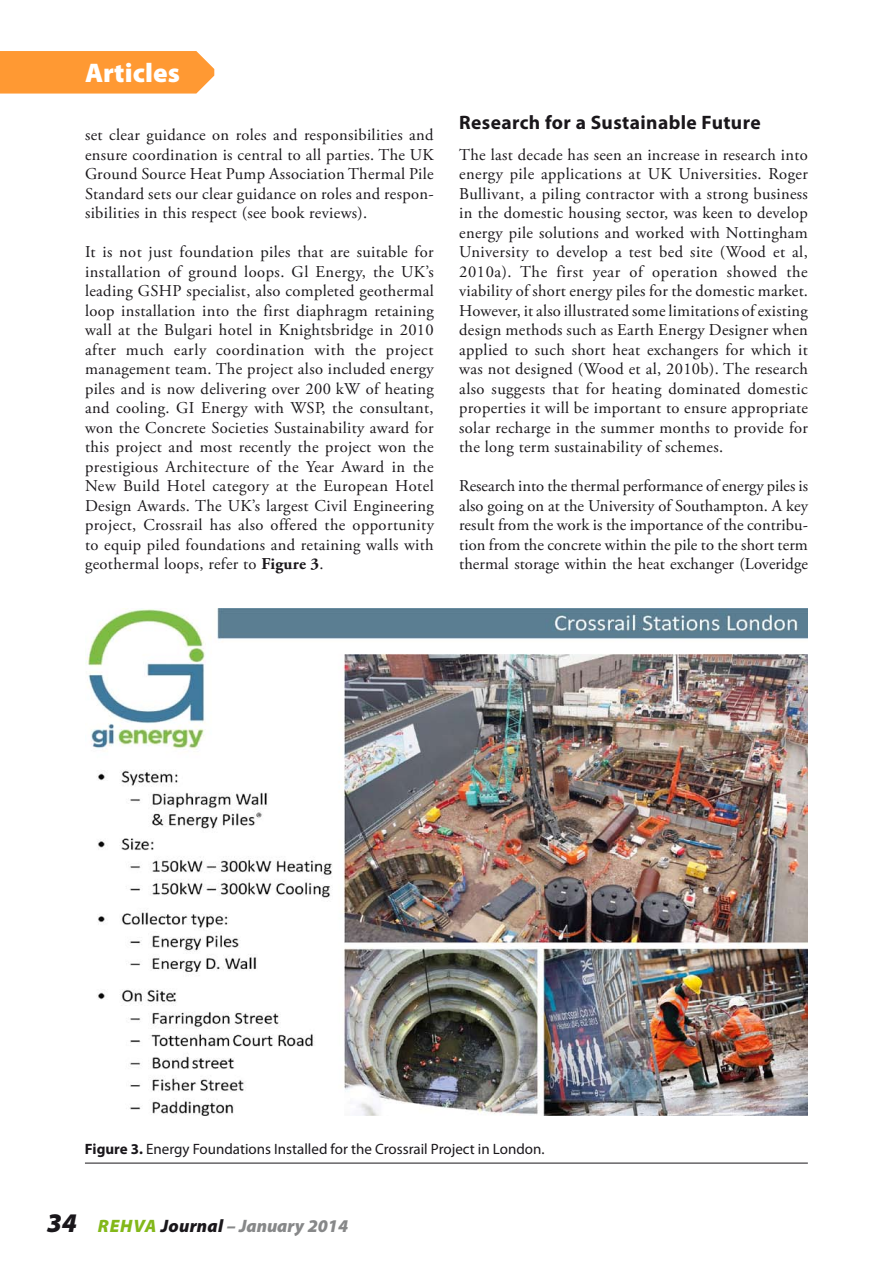
<style>
.page{position:relative;width:893px;height:1263px;background:#fff}
.page>*{position:absolute;margin:0;border:0;box-sizing:border-box;transform-origin:0 0}
.t1{font:900 27px "Myriad Pro";letter-spacing:.005em;color:#fff}
.t2{font:700 19.5px "Myriad Pro";letter-spacing:.02em;color:#1a171b}
.t3{font:italic 900 18px "Myriad Pro";letter-spacing:.015em;color:#878889}
.t4{font:16.5px/19.5px "Adobe Garamond Pro";letter-spacing:.02em;color:#1a171b;text-align:justify}
.t5{font:15px "Myriad Pro";color:#1a171b}
.s1{font-weight:700}
.s2{font-size:27px;color:#1a171b}
.s3{color:#83b819}
.s4{color:#1a171b}
</style>
<div class="page">
<hr style="left:85px;top:1163px;width:723px;height:1px;background:#1a171b">
<img style="left:85px;top:608px;width:723px;height:507px">
<div style="left:0;top:51px;width:214px;height:43px;background:#f93"></div>
<h1 class="t1" style="left:85px;top:54px;width:96px">Articles</h1>
<p class="t4" style="left:85px;top:126px;width:350px">set clear guidance on roles and responsibilities and ensure coordination is central to all parties. The UK Ground Source Heat Pump Association Thermal Pile Standard sets our clear guidance on roles and respon&shy;sibilities in this respect (see book reviews).</p>
<p class="t4" style="left:85px;top:243px;width:350px">It is not just foundation piles that are suitable for installation of ground loops. Gl Energy, the UK’s leading GSHP specialist, also completed geothermal loop installation into the first diaphragm retaining wall at the Bulgari hotel in Knightsbridge in 2010 after much early coordination with the project management team. The project also included energy piles and is now delivering over 200 kW of heating and cooling. GI Energy with WSP, the consultant, won the Concrete Societies Sustainability award for this project and most recently the project won the prestigious Architecture of the Year Award in the New Build Hotel category at the European Hotel Design Awards. The UK’s largest Civil Engineering project, Crossrail has also offered the opportunity to equip piled foundations and retaining walls with geothermal loops, refer to <span class="s1">Figure 3</span>.</p>
<p class="t2" style="left:459px;top:110px;width:303px">Research for a Sustainable Future</p>
<p class="t4" style="left:459px;top:145px;width:350px">The last decade has seen an increase in research into energy pile applications at UK Universities. Roger Bullivant, a piling contractor with a strong business in the domestic housing sector, was keen to develop energy pile solutions and worked with Nottingham University to develop a test bed site (Wood et al, 2010a). The first year of operation showed the viability of short energy piles for the domestic market.<br>However, it also illustrated some limitations of existing design methods such as Earth Energy Designer when applied to such short heat exchangers for which it was not designed (Wood et al, 2010b). The research also suggests that for heating dominated domestic properties it will be important to ensure appropriate solar recharge in the summer months to provide for the long term sustainability of schemes.</p>
<p class="t4" style="left:459px;top:477px;width:350px">Research into the thermal performance of energy piles is also going on at the University of Southampton. A key result from the work is the importance of the contribu&shy;tion from the concrete within the pile to the short term thermal storage within the heat exchanger (Loveridge</p>
<p class="t5" style="left:85px;top:1140px;width:461px"><span class="s1">Figure 3.</span> Energy Foundations I nstalled for the Crossrail Project in London.</p>
<p class="t3" style="left:47px;top:1214px;width:303px"><span class="s2">34</span> <span class="s3">REHVA</span> <span class="s4">Journal</span> – January 2014</p>
</div>
